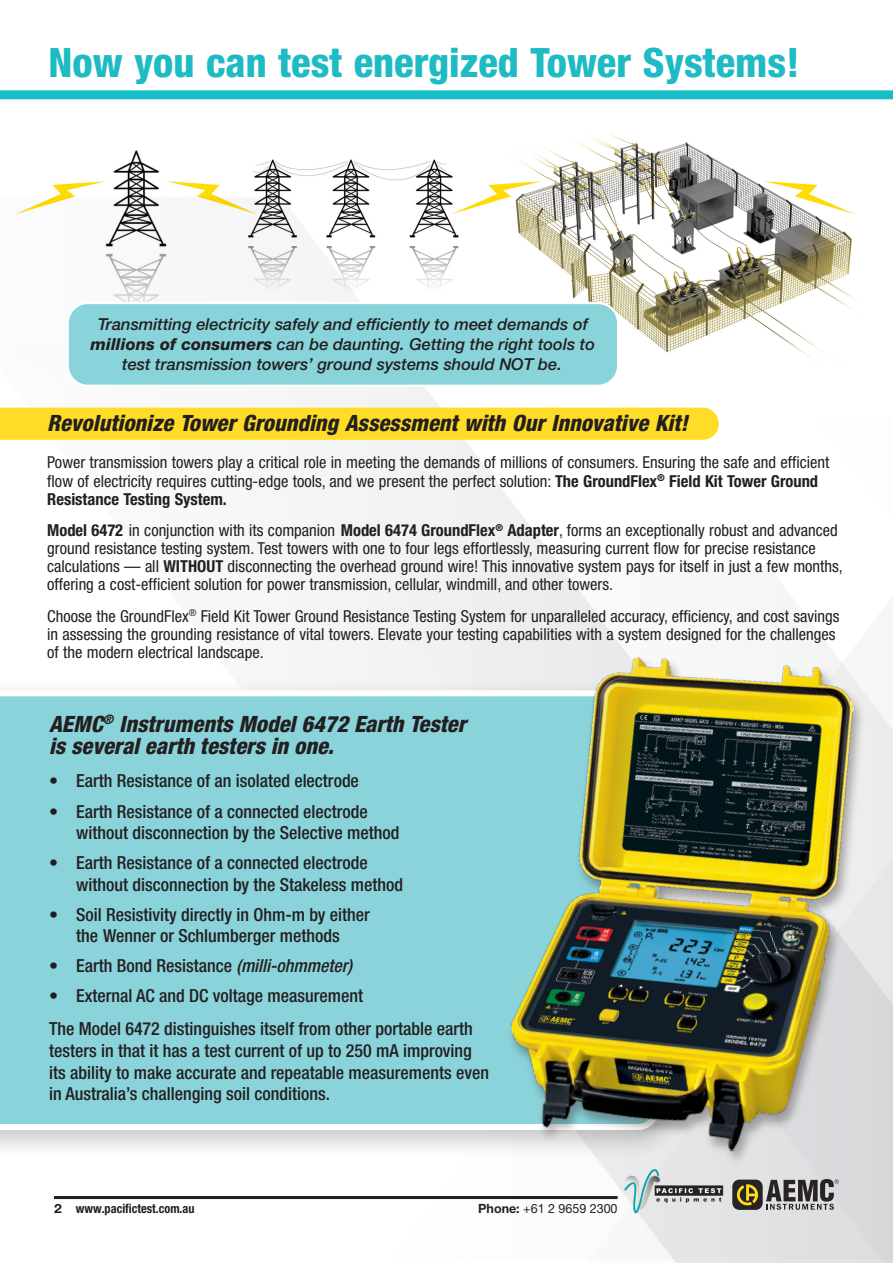
<style>
.page{position:relative;width:893px;height:1263px;background:#fff}
.page>*{position:absolute;margin:0;border:0;box-sizing:border-box;transform-origin:0 0}
.header_heavy{font:800 condensed 40.5px "Helvetica Neue LT Std";color:#1ebbc4}
.subhead_oblique{font:italic 800 condensed 22.5px/22.5px "Helvetica Neue LT Std";color:#231f20}
.t1{font:500 condensed 18px/21.6px "Helvetica Neue LT Std";color:#231f20}
.body{font:condensed 16.5px/18px "Helvetica Neue LT Std";color:#231f20}
.image_text{font:italic 500 16.5px/19.8px "Helvetica Neue LT Std";color:#231f20;text-align:center}
.t2{font:700 condensed 12.75px "Helvetica Neue LT Std";color:#231f20;scale:.96 1}
.t3{font:12.75px "Helvetica Neue LT Std";color:#231f20}
.s1{font-weight:800}
.s2{font-weight:700}
.s3{font-style:italic}
.s4{font-stretch:normal}
</style>
<div class="page">
<img style="left:0;top:99px;width:893px;height:1164px">
<hr style="left:54px;top:1196px;width:564px;height:3px;background:#212020">
<svg style="left:766px;top:1186px;width:73px;height:24px;background:#878587"></svg>
<div style="left:732px;top:1180px;width:30px;height:30px;background:#282426;border-radius:7px"></div>
<svg style="left:737px;top:1186px;width:21px;height:19px"></svg>
<div style="left:0;top:90px;width:893px;height:9px;background:#17bdc7"></div>
<img style="left:618px;top:1186px;width:114px;height:35px">
<div style="left:0;top:408px;width:719px;height:32px;background:#ffdc25"></div>
<div style="left:0;top:679px;width:683px;height:481px;background:#231f20;opacity:.24"></div>
<div style="left:0;top:690px;width:449px;height:440px;background:#8ad3da"></div>
<img style="left:449px;top:620px;width:444px;height:566px">
<img style="left:0;top:132px;width:893px;height:252px">
<div style="left:68px;top:303px;width:550px;height:83px;background:#89d3db;border-radius:20px"></div>
<div style="left:67px;top:302px;width:552px;height:85px;border:2px solid #fff;border-radius:20px"></div>
<p class="header_heavy" style="left:48px;top:37px;width:753px">Now you can test energized Tower Systems!</p>
<p class="image_text" style="left:91px;top:315px;width:506px">Transmitting electricity safely and efficiently to meet demands of <span class="s1">millions of consumers</span> can be daunting. Getting the right tools to test transmission towers’ ground systems should NOT be.</p>
<p class="subhead_oblique" style="left:47px;top:412px;width:642px">Revolutionize Tower Grounding Assessment with Our Innovative Kit!</p>
<p class="body" style="left:47px;top:453px;width:784px">Power transmission towers play a critical role in meeting the demands of millions of consumers. Ensuring the safe and efficient flow of electricity requires cutting-edge tools, and we present the perfect solution: <span class="s2">The GroundFlex</span><sup>®</sup> <span class="s2">Field Kit Tower Ground<br>Resistance Testing System.</span></p>
<p class="body" style="left:47px;top:521px;width:797px"><span class="s2">Model 6472</span> in conjunction with its companion <span class="s2">Model 6474 GroundFlex</span><sup>®</sup> <span class="s2">Adapter</span>, forms an exceptionally robust and advanced ground resistance testing system. Test towers with one to four legs effortlessly, measuring current flow for precise resistance calculations — all <span class="s2">WITHOUT</span> disconnecting the overhead ground wire! This innovative system pays for itself in just a few months, offering a cost-efficient solution for power transmission, cellular, windmill, and other towers.</p>
<p class="body" style="left:47px;top:606px;width:794px">Choose the GroundFlex<sup>®</sup> Field Kit Tower Ground Resistance Testing System for unparalleled accuracy, efficiency, and cost savings in assessing the grounding resistance of vital towers. Elevate your testing capabilities with a system designed for the challenges of the modern electrical landscape.</p>
<p class="subhead_oblique" style="left:49px;top:713px;width:418px">AEMC<sup>®</sup> Instruments Model 6472 Earth Tester is several earth testers in one.</p>
<p class="t1" style="left:49px;top:770px;width:311px">• Earth Resistance of an isolated electrode</p>
<p class="t1" style="left:76px;top:800px;width:325px;text-indent:-27px">• Earth Resistance of a connected electrode without disconnection by the Selective method</p>
<p class="t1" style="left:76px;top:852px;width:329px;text-indent:-27px">• Earth Resistance of a connected electrode without disconnection by the Stakeless method</p>
<p class="t1" style="left:49px;top:903px;width:322px;text-align:center">• Soil Resistivity directly in Ohm-m by either the Wenner or Schlumberger methods</p>
<p class="t1" style="left:49px;top:955px;width:305px">• Earth Bond Resistance <span class="s3">(milli-ohmmeter)</span></p>
<p class="t1" style="left:49px;top:985px;width:315px">• External AC and DC voltage measurement</p>
<p class="t1" style="left:49px;top:1018px;width:442px">The Model 6472 distinguishes itself from other portable earth testers in that it has a test current of up to 250 mA improving its ability to make accurate and repeatable measurements even in Australia’s challenging soil conditions.</p>
<p class="t2" style="left:54px;top:1200px;width:148px"><span class="s4">2</span> www.pacifictest.com.au</p>
<p class="t3" style="left:478px;top:1201px;width:141px"><span class="s2">Phone:</span> +61 2 9659 2300</p>
</div>
